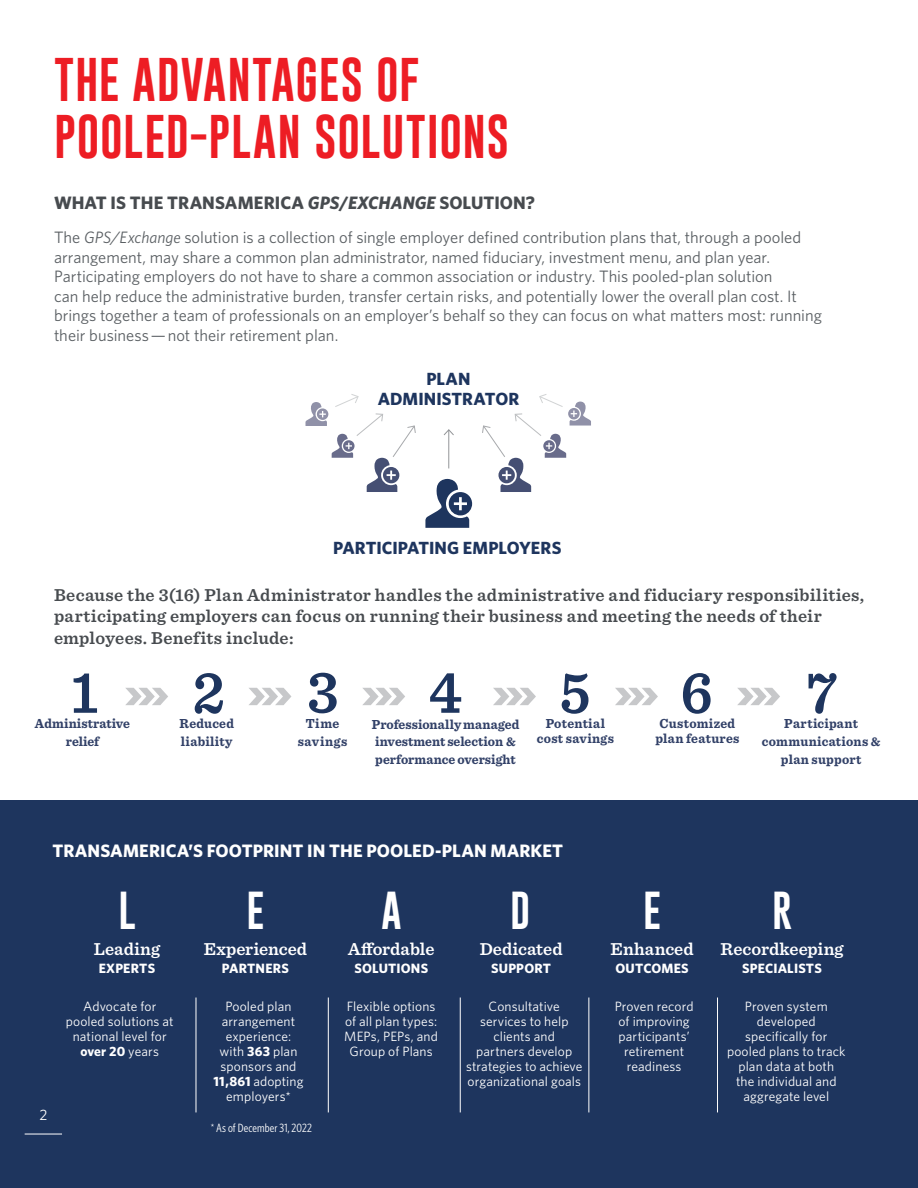
<style>
.page{position:relative;width:918px;height:1188px;background:#fff}
.page>*{position:absolute;margin:0;border:0;box-sizing:border-box;transform-origin:0 0}
.t1{font:600 61.05px "Sentinel";color:#1e355e;scale:.95 1}
.t2{font:45px/57px "Gobold";letter-spacing:.02em;color:#ed1d24}
.t3{font:39px "Gobold";color:#fff}
.t4{font:600 18px/21.6px "Sentinel";letter-spacing:.02em;color:#474b4f}
.t5{font:600 18px "Sentinel";color:#fff}
.t6{font:700 18px "Whitney";letter-spacing:.005em;color:#fff}
.t7{font:700 18px "Whitney";color:#474b4f}
.t8{font:700 17.7px/20.5px "Whitney";color:#1e355e;text-align:center}
.t9{font:16.5px/19.5px "Whitney";color:#5a5f63}
.t10{font:15px "Whitney";color:#fff}
.t11{font:700 13.65px/17.5px "Sentinel";letter-spacing:.01em;color:#324168;text-align:center;scale:.95 1}
.t12{font:700 13.65px "Sentinel";letter-spacing:.045em;color:#324168;scale:.95 1}
.t13{font:13.5px/15px "Whitney";letter-spacing:.01em;color:#fff;text-align:center}
.t14{font:700 13.5px "Whitney";letter-spacing:.01em;color:#fff}
.t15{font:12px "Whitney Condensed";letter-spacing:.015em;color:#fff}
.s1{font-style:italic}
.s2{font-weight:700}
</style>
<div class="page">
<div style="left:0;top:800px;width:918px;height:388px;background:#1e355e"></div>
<svg style="left:425px;top:479px;width:47px;height:49px"></svg>
<hr style="left:448px;top:430px;width:1px;height:38px;background:#939598">
<svg style="left:443px;top:429px;width:11px;height:7px"></svg>
<svg style="left:306px;top:394px;width:110px;height:98px"></svg>
<svg style="left:482px;top:394px;width:109px;height:98px"></svg>
<hr style="left:25px;top:1134px;width:37px;height:1px;background:#fff">
<hr style="left:196px;top:998px;width:1px;height:114px;background:#fff">
<hr style="left:328px;top:998px;width:1px;height:114px;background:#fff">
<hr style="left:460px;top:998px;width:1px;height:114px;background:#fff">
<hr style="left:588px;top:998px;width:1px;height:114px;background:#fff">
<hr style="left:717px;top:998px;width:1px;height:114px;background:#fff">
<svg style="left:125px;top:688px;width:43px;height:17px"></svg>
<svg style="left:362px;top:688px;width:43px;height:17px"></svg>
<svg style="left:493px;top:688px;width:43px;height:17px"></svg>
<svg style="left:615px;top:688px;width:43px;height:17px"></svg>
<svg style="left:737px;top:688px;width:43px;height:17px"></svg>
<svg style="left:249px;top:688px;width:42px;height:17px"></svg>
<h2 class="t2" style="left:54px;top:51px;width:457px">THE ADVANTAGES OF<br>POOLED-PLAN SOLUTIONS</h2>
<p class="t7" style="left:54px;top:190px;width:482px">WHAT IS THE TRANSAMERICA <span class="s1">GPS</span>/<span class="s1">EXCHANGE</span> SOLUTION?</p>
<p class="t9" style="left:54px;top:227px;width:770px">The <span class="s1">GPS/Exchange</span> solution is a collection of single employer defined contribution plans that, through a pooled arrangement, may share a common plan administrator, named fiduciary, investment menu, and plan year.<br>Participating employers do not have to share a common association or industry. This pooled-plan solution<br>can help reduce the administrative burden, transfer certain risks, and potentially lower the overall plan cost. It brings together a team of professionals on an employer’s behalf so they can focus on what matters most: running their business — not their retirement plan.</p>
<p class="t8" style="left:378px;top:368px;width:143px">PLAN<br>ADMINISTRATOR</p>
<p class="t8" style="left:333px;top:537px;width:230px">PARTICIPATING EMPLOYERS</p>
<p class="t4" style="left:54px;top:583px;width:812px">Because the 3(16) Plan Administrator handles the administrative and fiduciary responsibilities, participating employers can focus on running their business and meeting the needs of their employees. Benefits include:</p>
<h1 class="t1" style="left:192px;top:645px;width:36px">2</h1>
<p class="t11" style="left:181px;top:732px;width:56px">liability</p>
<h1 class="t1" style="left:71px;top:645px;width:31px">1</h1>
<p class="t11" style="left:35px;top:714px;width:102px">Administrative relief</p>
<p class="t11" style="left:179px;top:714px;width:59px">Reduced</p>
<h1 class="t1" style="left:307px;top:645px;width:35px">3</h1>
<p class="t12" style="left:298px;top:730px;width:54px">savings</p>
<p class="t11" style="left:306px;top:714px;width:37px">Time</p>
<h1 class="t1" style="left:429px;top:645px;width:37px">4</h1>
<p class="t11" style="left:375px;top:732px;width:150px;text-align:left">investment selection &amp; performance oversight</p>
<p class="t11" style="left:372px;top:715px;width:157px">Professionally managed</p>
<h1 class="t1" style="left:559px;top:645px;width:35px">5</h1>
<h1 class="t1" style="left:806px;top:645px;width:34px">7</h1>
<p class="t11" style="left:537px;top:729px;width:83px">cost savings</p>
<h1 class="t1" style="left:680px;top:645px;width:36px">6</h1>
<p class="t11" style="left:655px;top:729px;width:90px">plan features</p>
<p class="t11" style="left:546px;top:714px;width:64px">Potential</p>
<p class="t11" style="left:660px;top:714px;width:81px">Customized</p>
<p class="t11" style="left:762px;top:714px;width:126px">Participant communications &amp; plan support</p>
<p class="t6" style="left:52px;top:839px;width:512px">TRANSAMERICA’S FOOTPRINT IN THE POOLED-PLAN MARKET</p>
<p class="t10" style="left:39px;top:1105px;width:10px">2</p>
<h3 class="t3" style="left:118px;top:885px;width:19px">L</h3>
<h3 class="t3" style="left:247px;top:885px;width:19px">E</h3>
<h3 class="t3" style="left:382px;top:885px;width:22px">A</h3>
<h3 class="t3" style="left:510px;top:885px;width:22px">D</h3>
<h3 class="t3" style="left:643px;top:885px;width:19px">E</h3>
<h3 class="t3" style="left:772px;top:885px;width:21px">R</h3>
<p class="t5" style="left:94px;top:935px;width:68px">Leading</p>
<p class="t14" style="left:99px;top:959px;width:58px">EXPERTS</p>
<p class="t13" style="left:66px;top:999px;width:109px">Advocate for pooled solutions at national level for <span class="s2">over 20</span> years</p>
<p class="t13" style="left:214px;top:999px;width:91px">Pooled plan arrangement experience: with <span class="s2">363</span> plan sponsors and<br><span class="s2">11,861</span> adopting employers*</p>
<p class="t13" style="left:344px;top:999px;width:95px">Flexible options of all plan types:<br>MEPs, PEPs, and<br>Group of Plans</p>
<p class="t13" style="left:466px;top:999px;width:118px">Consultative services to help clients and<br>partners develop strategies to achieve organizational goals</p>
<p class="t13" style="left:615px;top:999px;width:80px">Proven record of improving participants’ retirement readiness</p>
<p class="t13" style="left:727px;top:999px;width:120px">Proven system developed specifically for pooled plans to track plan data at both<br>the individual and aggregate level</p>
<p class="t5" style="left:204px;top:935px;width:105px">Experienced</p>
<p class="t14" style="left:222px;top:959px;width:69px">PARTNERS</p>
<p class="t5" style="left:348px;top:935px;width:88px">Affordable</p>
<p class="t14" style="left:354px;top:959px;width:75px">SOLUTIONS</p>
<p class="t5" style="left:480px;top:935px;width:84px">Dedicated</p>
<p class="t14" style="left:491px;top:959px;width:62px">SUPPORT</p>
<p class="t5" style="left:721px;top:935px;width:125px">Recordkeeping</p>
<p class="t14" style="left:742px;top:959px;width:81px">SPECIALISTS</p>
<p class="t5" style="left:611px;top:935px;width:85px">Enhanced</p>
<p class="t14" style="left:616px;top:959px;width:75px">OUTCOMES</p>
<p class="t15" style="left:211px;top:1121px;width:103px">* As of December 31, 2022</p>
</div>
